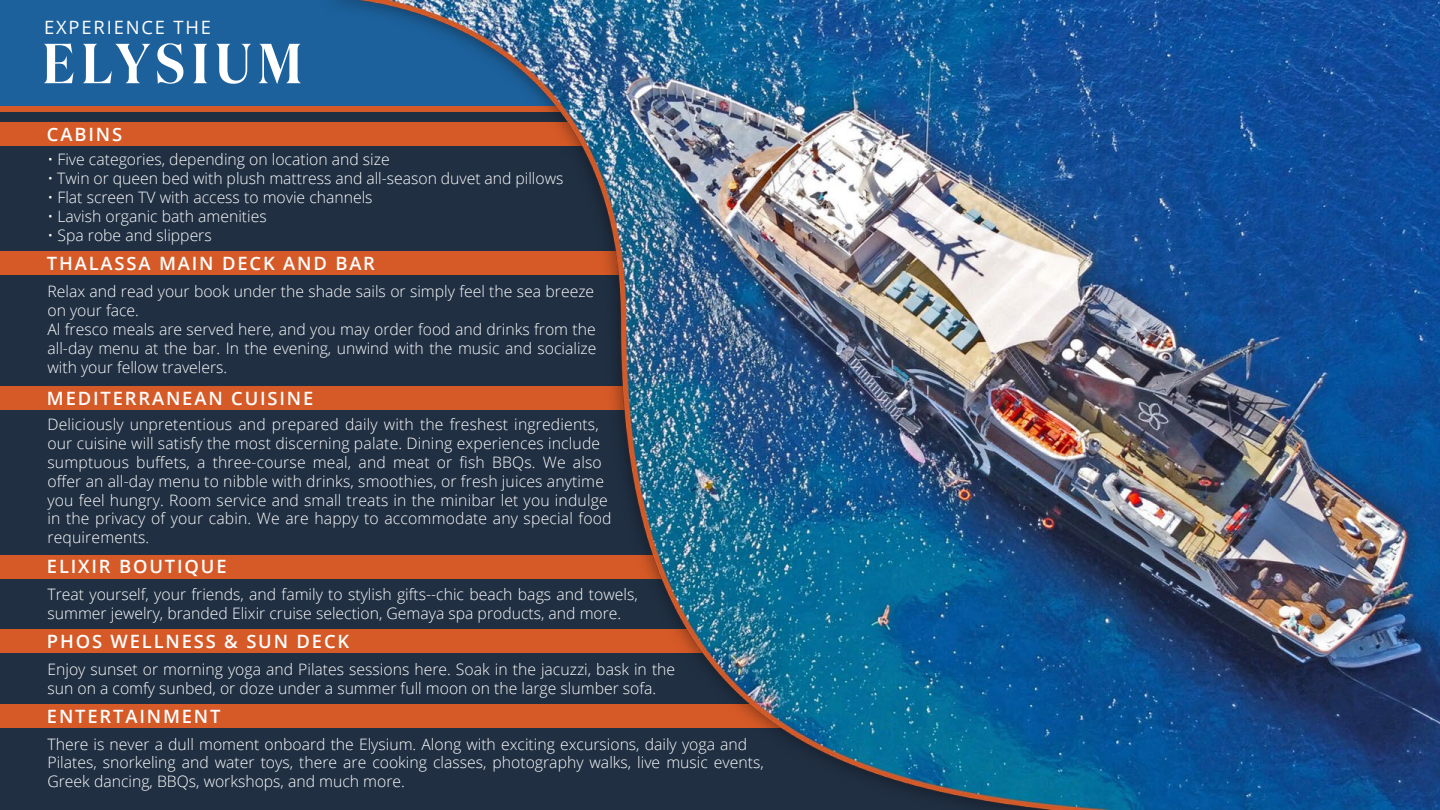
<style>
.page{position:relative;width:1440px;height:810px;background:#fff}
.page>*{position:absolute;margin:0;border:0;box-sizing:border-box;transform-origin:0 0}
.t1{font:600 56.25px "Domaine Disp Nar";letter-spacing:.125em;color:#fff}
.t2{font:600 18.38px "Open Sans";letter-spacing:.1em;color:#fff}
.t3{font:18.38px "Open Sans";letter-spacing:.1em;color:#fff}
.t4{font:300 15.75px/18.9px "Open Sans";color:#fff}
</style>
<div class="page">
<div style="left:0;top:0;width:611px;height:109px;background:#1c619c"></div>
<div style="left:0;top:109px;width:1110px;height:701px;background:#202f42"></div>
<div style="left:0;top:123px;width:611px;height:23px;background:#d65a27"></div>
<div style="left:0;top:107px;width:611px;height:5px;background:#d65a27"></div>
<div style="left:0;top:251px;width:642px;height:24px;background:#d65a27"></div>
<div style="left:0;top:386px;width:642px;height:24px;background:#d65a27"></div>
<div style="left:0;top:555px;width:798px;height:23px;background:#d65a27"></div>
<div style="left:0;top:629px;width:798px;height:24px;background:#d65a27"></div>
<div style="left:0;top:704px;width:798px;height:23px;background:#d65a27"></div>
<img style="left:309px;top:0;width:1131px;height:810px">
<p class="t3" style="left:44px;top:15px;width:169px">EXPERIENCE THE</p>
<h1 class="t1" style="left:43px;top:29px;width:261px">ELYSIUM</h1>
<p class="t2" style="left:47px;top:122px;width:77px">CABINS</p>
<p class="t4" style="left:47px;top:150px;width:344px">• Five categories, depending on location and size</p>
<p class="t4" style="left:47px;top:168px;width:518px">• Twin or queen bed with plush mattress and all-season duvet and pillows</p>
<p class="t4" style="left:47px;top:187px;width:327px">• Flat screen TV with access to movie channels</p>
<p class="t4" style="left:47px;top:206px;width:221px">• Lavish organic bath amenities</p>
<p class="t4" style="left:47px;top:225px;width:166px">• Spa robe and slippers</p>
<p class="t2" style="left:47px;top:251px;width:330px">THALASSA MAIN DECK AND BAR</p>
<p class="t4" style="left:47px;top:282px;width:551px">Relax and read your book under the shade sails or simply feel the sea breeze on your face.<br>Al fresco meals are served here, and you may order food and drinks from the all-day menu at the bar. In the evening, unwind with the music and socialize with your fellow travelers.</p>
<p class="t2" style="left:47px;top:386px;width:268px">MEDITERRANEAN CUISINE</p>
<p class="t4" style="left:47px;top:414px;width:566px">Deliciously unpretentious and prepared daily with the freshest ingredients, our cuisine will satisfy the most discerning palate. Dining experiences include sumptuous buffets, a three-course meal, and meat or fish BBQs. We also offer an all-day menu to nibble with drinks, smoothies, or fresh juices anytime you feel hungry. Room service and small treats in the minibar let you indulge in the privacy of your cabin. We are happy to accommodate any special food requirements.</p>
<p class="t2" style="left:47px;top:554px;width:181px">ELIXIR BOUTIQUE</p>
<p class="t4" style="left:47px;top:585px;width:592px">Treat yourself, your friends, and family to stylish gifts--chic beach bags and towels, summer jewelry, branded Elixir cruise selection, Gemaya spa products, and more.</p>
<p class="t4" style="left:47px;top:659px;width:629px">Enjoy sunset or morning yoga and Pilates sessions here. Soak in the jacuzzi, bask in the sun on a comfy sunbed, or doze under a summer full moon on the large slumber sofa.</p>
<p class="t4" style="left:47px;top:734px;width:718px">There is never a dull moment onboard the Elysium. Along with exciting excursions, daily yoga and<br>Pilates, snorkeling and water toys, there are cooking classes, photography walks, live music events,<br>Greek dancing, BBQs, workshops, and much more.</p>
<p class="t2" style="left:47px;top:629px;width:304px">PHOS WELLNESS &amp; SUN DECK</p>
<p class="t2" style="left:47px;top:703px;width:175px">ENTERTAINMENT</p>
</div>
